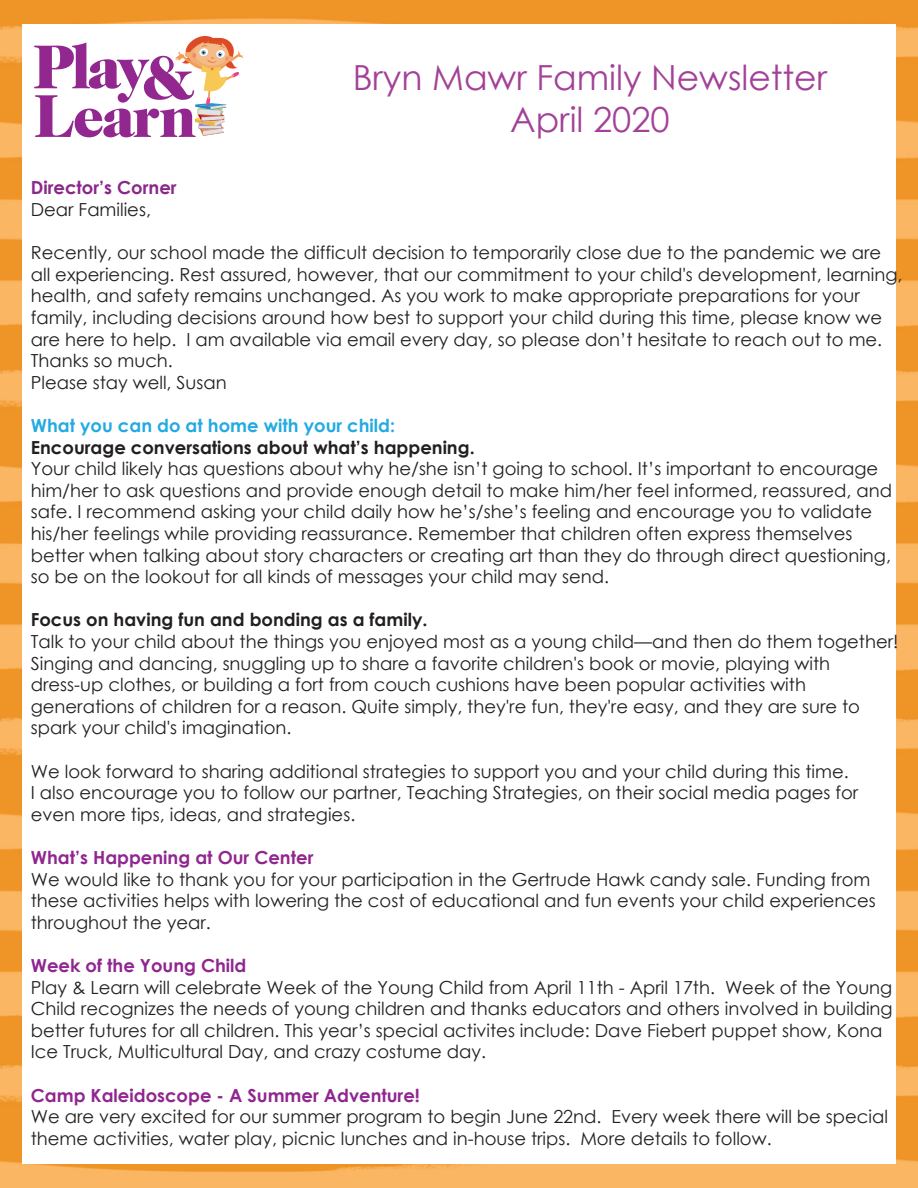
<style>
.page{position:relative;width:918px;height:1188px;background:#fff}
.page>*{position:absolute;margin:0;border:0;box-sizing:border-box;transform-origin:0 0}
.t1{font:34.65px/41.5px "Century Gothic";color:#a34198;text-align:center}
.t2{font:18px/21.6px "Century Gothic";color:#231f20}
.t3{font:700 18px "Century Gothic";color:#231f20}
.t4{font:700 18px "Century Gothic";color:#90268f}
.t5{font:700 18px "Century Gothic";color:#24aae1}
.t6{font:700 18px "Century Gothic";color:#8a278b}
</style>
<div class="page">
<img style="left:0;top:0;width:918px;height:344px">
<img style="left:0;top:344px;width:918px;height:844px">
<div style="left:22px;top:24px;width:874px;height:1140px;background:#fff"></div>
<svg style="left:34px;top:36px;width:209px;height:101px"></svg>
<h1 class="t1" style="left:353px;top:56px;width:476px">Bryn Mawr Family Newsletter<br>April 2020</h1>
<p class="t6" style="left:31px;top:174px;width:147px">Director’s Corner</p>
<p class="t2" style="left:31px;top:198px;width:122px">Dear Families,</p>
<p class="t2" style="left:31px;top:242px;width:873px">Recently, our school made the difficult decision to temporarily close due to the pandemic we are all experiencing. Rest assured, however, that our commitment to your child's development, learning, health, and safety remains unchanged. As you work to make appropriate preparations for your family, including decisions around how best to support your child during this time, please know we are here to help. I am available via email every day, so please don’t hesitate to reach out to me.<br>Thanks so much.<br>Please stay well, Susan</p>
<p class="t5" style="left:31px;top:412px;width:366px">What you can do at home with your child:</p>
<p class="t3" style="left:31px;top:433px;width:445px">Encourage conversations about what’s happening.</p>
<p class="t2" style="left:31px;top:458px;width:863px">Your child likely has questions about why he/she isn’t going to school. It’s important to encourage him/her to ask questions and provide enough detail to make him/her feel informed, reassured, and safe. I recommend asking your child daily how he’s/she’s feeling and encourage you to validate his/her feelings while providing reassurance. Remember that children often express themselves better when talking about story characters or creating art than they do through direct questioning, so be on the lookout for all kinds of messages your child may send.</p>
<p class="t3" style="left:31px;top:606px;width:398px">Focus on having fun and bonding as a family.</p>
<p class="t2" style="left:31px;top:630px;width:869px">Talk to your child about the things you enjoyed most as a young child—and then do them together!<br>Singing and dancing, snuggling up to share a favorite children's book or movie, playing with dress-up clothes, or building a fort from couch cushions have been popular activities with generations of children for a reason. Quite simply, they're fun, they're easy, and they are sure to spark your child's imagination.</p>
<p class="t2" style="left:31px;top:760px;width:829px">We look forward to sharing additional strategies to support you and your child during this time.<br>I also encourage you to follow our partner, Teaching Strategies, on their social media pages for even more tips, ideas, and strategies.</p>
<p class="t4" style="left:31px;top:844px;width:284px">What’s Happening at Our Center</p>
<p class="t2" style="left:31px;top:868px;width:847px">We would like to thank you for your participation in the Gertrude Hawk candy sale. Funding from these activities helps with lowering the cost of educational and fun events your child experiences throughout the year.</p>
<p class="t4" style="left:31px;top:952px;width:217px">Week of the Young Child</p>
<p class="t2" style="left:31px;top:976px;width:863px">Play &amp; Learn will celebrate Week of the Young Child from April 11th - April 17th. Week of the Young Child recognizes the needs of young children and thanks educators and others involved in building better futures for all children. This year’s special activites include: Dave Fiebert puppet show, Kona Ice Truck, Multicultural Day, and crazy costume day.</p>
<p class="t4" style="left:31px;top:1081px;width:391px">Camp Kaleidoscope - A Summer Adventure!</p>
<p class="t2" style="left:31px;top:1106px;width:859px">We are very excited for our summer program to begin June 22nd. Every week there will be special theme activities, water play, picnic lunches and in-house trips. More details to follow.</p>
</div>
